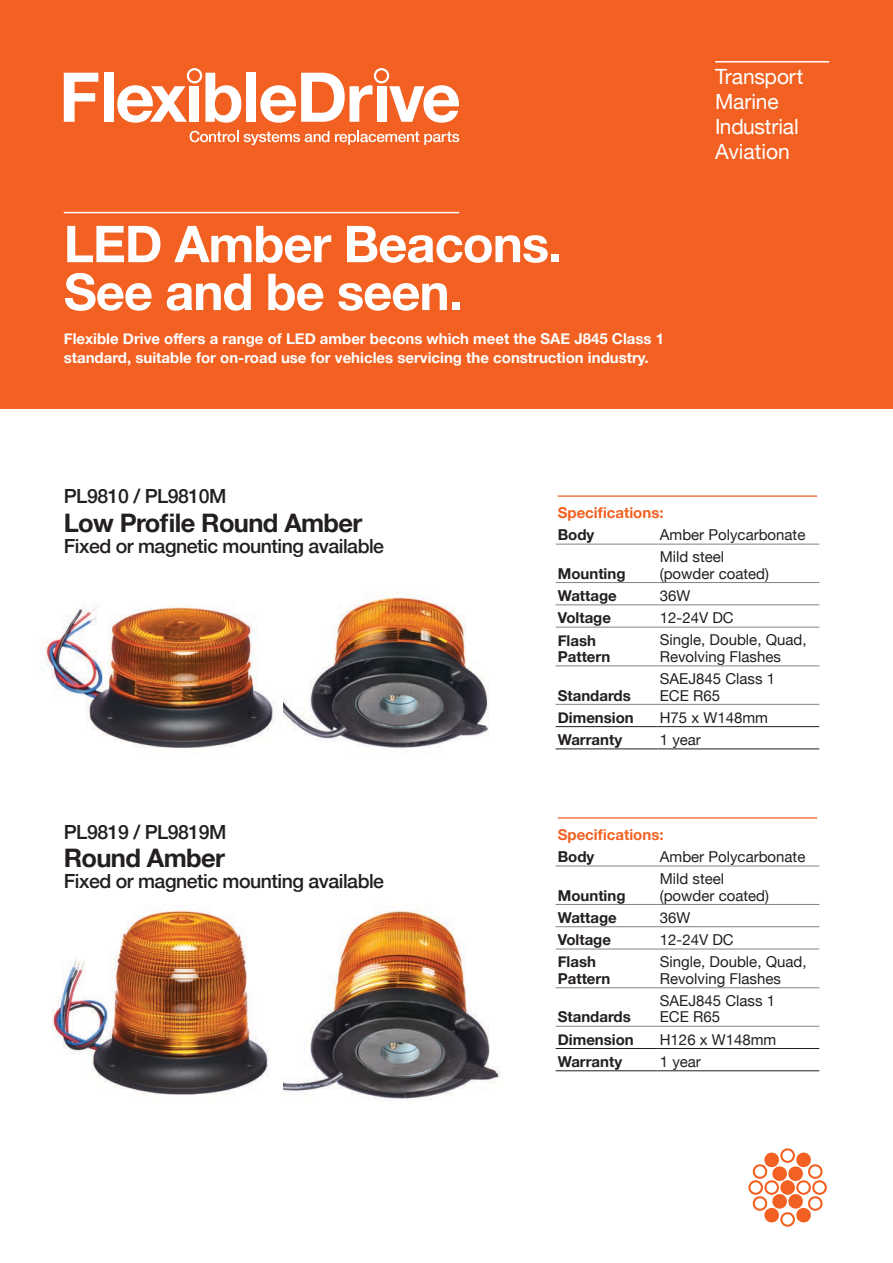
<style>
.page{position:relative;width:893px;height:1263px;background:#fff}
.page>*{position:absolute;margin:0;border:0;box-sizing:border-box;transform-origin:0 0}
.t1{font:700 50.85px/47.8px "Helvetica Neue";letter-spacing:-.02em;color:#fff}
.t2{font:700 25.5px "Helvetica Neue";letter-spacing:-.025em;color:#231f20}
.t3{font:21px/25.2px "Helvetica Neue";color:#fff}
.t4{font:500 19.5px "Helvetica Neue";letter-spacing:-.025em;color:#231f20}
.t5{font:15px/16.5px "Helvetica Neue";color:#231f20}
.t6{font:700 15px/19.5px "Helvetica Neue";color:#fff}
.t7{font:700 15px/16.5px "Helvetica Neue";color:#231f20}
.t8{font:700 15px "Helvetica Neue";color:#f26122}
</style>
<div class="page">
<img style="left:41px;top:603px;width:234px;height:145px">
<img style="left:51px;top:910px;width:218px;height:185px">
<img style="left:283px;top:593px;width:206px;height:156px">
<img style="left:283px;top:909px;width:218px;height:192px">
<div style="left:0;top:0;width:893px;height:408px;background:#f26122"></div>
<hr style="left:715px;top:61px;width:114px;height:2px;background:#fff">
<hr style="left:556px;top:726px;width:102px;height:1px;background:#231f20">
<hr style="left:658px;top:726px;width:161px;height:1px;background:#231f20">
<hr style="left:556px;top:749px;width:102px;height:1px;background:#231f20">
<hr style="left:658px;top:749px;width:161px;height:1px;background:#231f20">
<hr style="left:556px;top:544px;width:102px;height:1px;background:#808285">
<hr style="left:658px;top:544px;width:161px;height:1px;background:#808285">
<hr style="left:556px;top:582px;width:102px;height:1px;background:#808285">
<hr style="left:658px;top:582px;width:161px;height:1px;background:#808285">
<hr style="left:556px;top:605px;width:102px;height:1px;background:#808285">
<hr style="left:658px;top:605px;width:161px;height:1px;background:#808285">
<hr style="left:556px;top:627px;width:102px;height:1px;background:#808285">
<hr style="left:658px;top:627px;width:161px;height:1px;background:#808285">
<hr style="left:556px;top:666px;width:102px;height:1px;background:#808285">
<hr style="left:658px;top:666px;width:161px;height:1px;background:#808285">
<hr style="left:556px;top:704px;width:102px;height:1px;background:#808285">
<hr style="left:658px;top:704px;width:161px;height:1px;background:#808285">
<hr style="left:558px;top:495px;width:259px;height:2px;background:#f26122">
<hr style="left:556px;top:1048px;width:102px;height:1px;background:#231f20">
<hr style="left:658px;top:1048px;width:161px;height:1px;background:#231f20">
<hr style="left:556px;top:1070px;width:102px;height:1px;background:#231f20">
<hr style="left:658px;top:1070px;width:161px;height:1px;background:#231f20">
<hr style="left:556px;top:866px;width:102px;height:1px;background:#808285">
<hr style="left:658px;top:866px;width:161px;height:1px;background:#808285">
<hr style="left:556px;top:904px;width:102px;height:1px;background:#808285">
<hr style="left:658px;top:904px;width:161px;height:1px;background:#808285">
<hr style="left:556px;top:926px;width:102px;height:1px;background:#808285">
<hr style="left:658px;top:926px;width:161px;height:1px;background:#808285">
<hr style="left:556px;top:949px;width:102px;height:1px;background:#808285">
<hr style="left:658px;top:949px;width:161px;height:1px;background:#808285">
<hr style="left:556px;top:987px;width:102px;height:1px;background:#808285">
<hr style="left:658px;top:987px;width:161px;height:1px;background:#808285">
<hr style="left:556px;top:1026px;width:102px;height:1px;background:#808285">
<hr style="left:658px;top:1026px;width:161px;height:1px;background:#808285">
<hr style="left:558px;top:817px;width:259px;height:2px;background:#f26122">
<svg style="left:190px;top:131px;width:48px;height:11px"></svg>
<svg style="left:244px;top:131px;width:85px;height:14px"></svg>
<svg style="left:335px;top:131px;width:124px;height:14px"></svg>
<svg style="left:64px;top:73px;width:34px;height:49px"></svg>
<div style="left:104px;top:73px;width:10px;height:49px;background:#fff"></div>
<div style="left:246px;top:73px;width:10px;height:49px;background:#fff"></div>
<svg style="left:117px;top:68px;width:124px;height:55px"></svg>
<svg style="left:260px;top:68px;width:199px;height:55px"></svg>
<svg style="left:748px;top:1148px;width:79px;height:79px"></svg>
<hr style="left:64px;top:212px;width:395px;height:1px;background:#fff">
<h1 class="t1" style="left:64px;top:221px;width:500px">LED Amber Beacons.<br>See and be seen.</h1>
<p class="t6" style="left:64px;top:329px;width:602px">Flexible Drive offers a range of LED amber becons which meet the SAE J845 Class 1 standard, suitable for on-road use for vehicles servicing the construction industry.</p>
<h3 class="t3" style="left:715px;top:65px;width:90px">Transport<br>Marine<br>Industrial<br>Aviation</h3>
<h3 class="t4" style="left:64px;top:481px;width:164px">PL9810 / PL9810M</h3>
<h2 class="t2" style="left:64px;top:503px;width:300px">Low Profile Round Amber</h2>
<h3 class="t4" style="left:64px;top:530px;width:322px">Fixed or magnetic mounting available</h3>
<h3 class="t4" style="left:64px;top:816px;width:164px">PL9819 / PL9819M</h3>
<h2 class="t2" style="left:64px;top:838px;width:163px">Round Amber</h2>
<h3 class="t4" style="left:64px;top:866px;width:322px">Fixed or magnetic mounting available</h3>
<p class="t8" style="left:558px;top:501px;width:107px">Specifications:</p>
<p class="t7" style="left:558px;top:527px;width:38px">Body</p>
<p class="t5" style="left:660px;top:527px;width:147px">Amber Polycarbonate</p>
<p class="t7" style="left:558px;top:565px;width:69px">Mounting</p>
<p class="t5" style="left:660px;top:549px;width:111px">Mild steel (powder coated)</p>
<p class="t7" style="left:558px;top:588px;width:61px">Wattage</p>
<p class="t5" style="left:660px;top:588px;width:32px">36W</p>
<p class="t7" style="left:558px;top:610px;width:55px">Voltage</p>
<p class="t5" style="left:660px;top:610px;width:75px">12-24V DC</p>
<p class="t7" style="left:558px;top:632px;width:54px">Flash<br>Pattern</p>
<p class="t5" style="left:660px;top:633px;width:148px">Single, Double, Quad,<br>Revolving Flashes</p>
<p class="t7" style="left:558px;top:687px;width:75px">Standards</p>
<p class="t5" style="left:660px;top:671px;width:117px">SAEJ845 Class 1<br>ECE R65</p>
<p class="t7" style="left:558px;top:710px;width:78px">Dimension</p>
<p class="t5" style="left:660px;top:710px;width:110px">H75 x W148mm</p>
<p class="t7" style="left:558px;top:732px;width:66px">Warranty</p>
<p class="t5" style="left:660px;top:732px;width:43px">1 year</p>
<p class="t8" style="left:558px;top:823px;width:107px">Specifications:</p>
<p class="t7" style="left:558px;top:849px;width:38px">Body</p>
<p class="t5" style="left:660px;top:849px;width:147px">Amber Polycarbonate</p>
<p class="t7" style="left:558px;top:887px;width:69px">Mounting</p>
<p class="t5" style="left:660px;top:871px;width:111px">Mild steel (powder coated)</p>
<p class="t7" style="left:558px;top:910px;width:61px">Wattage</p>
<p class="t5" style="left:660px;top:910px;width:32px">36W</p>
<p class="t7" style="left:558px;top:932px;width:55px">Voltage</p>
<p class="t5" style="left:660px;top:932px;width:75px">12-24V DC</p>
<p class="t7" style="left:558px;top:954px;width:54px">Flash<br>Pattern</p>
<p class="t5" style="left:660px;top:954px;width:148px">Single, Double, Quad,<br>Revolving Flashes</p>
<p class="t7" style="left:558px;top:1009px;width:75px">Standards</p>
<p class="t5" style="left:660px;top:993px;width:117px">SAEJ845 Class 1<br>ECE R65</p>
<p class="t7" style="left:558px;top:1031px;width:78px">Dimension</p>
<p class="t5" style="left:660px;top:1032px;width:118px">H126 x W148mm</p>
<p class="t7" style="left:558px;top:1054px;width:66px">Warranty</p>
<p class="t5" style="left:660px;top:1054px;width:43px">1 year</p>
</div>
